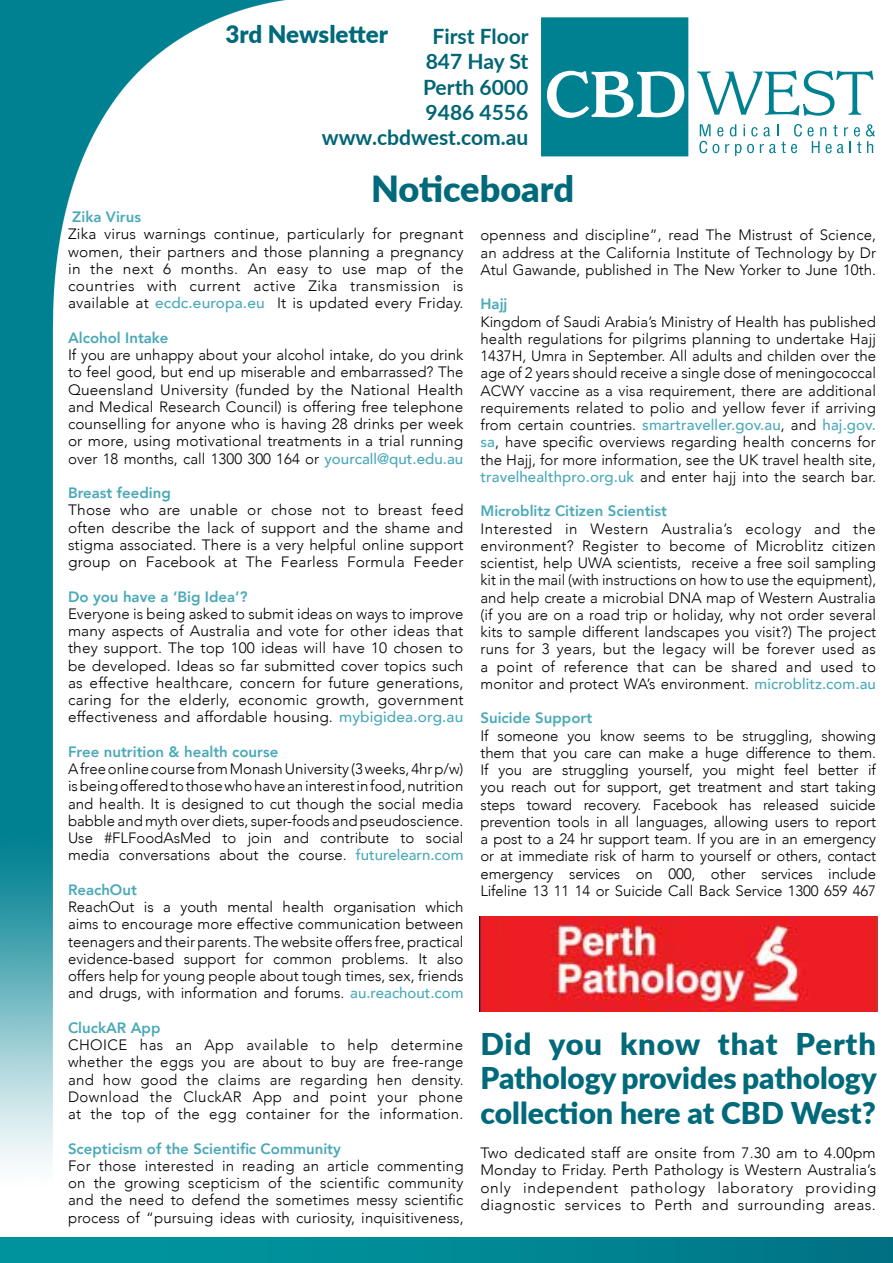
<style>
.page{position:relative;width:893px;height:1263px;background:#fff}
.page>*{position:absolute;margin:0;border:0;box-sizing:border-box;transform-origin:0 0}
.t1{font:900 36px "Lato";letter-spacing:-.005em;color:#006a7a}
.t2{font:900 30px/34.5px "Lato";color:#006a7a;text-align:justify}
.t3{font:900 24.15px "Lato";letter-spacing:-.005em;color:#006a7a}
.t4{font:700 21px/25.2px "Lato";color:#006575;text-align:right}
.t5{font:300 15px/17.2px "Avenir";letter-spacing:.005em;color:#000;text-align:justify}
.t6{font:800 15px "Avenir";color:#4aa9b8}
.s1{font-weight:500;color:#4aa9b8}
</style>
<div class="page">
<div style="left:0;top:1237px;width:893px;height:26px;background:linear-gradient(to right,#009aa2,#007587)"></div>
<svg style="left:541px;top:17px;width:147px;height:139px;background:#2191a0"></svg>
<svg style="left:697px;top:70px;width:176px;height:46px"></svg>
<svg style="left:699px;top:124px;width:176px;height:32px"></svg>
<img style="left:0;top:0;width:287px;height:1166px">
<img style="left:480px;top:916px;width:397px;height:95px">
<h3 class="t3" style="left:225px;top:16px;width:164px">3rd Newsletter</h3>
<h3 class="t4" style="left:322px;top:23px;width:209px">First Floor<br>847 Hay St<br>Perth 6000<br>9486 4556 www.cbdwest.com.au</h3>
<h1 class="t1" style="left:371px;top:162px;width:204px">Noticeboard</h1>
<p class="t6" style="left:72px;top:205px;width:70px">Zika Virus</p>
<p class="t5" style="left:68px;top:226px;width:397px">Zika virus warnings continue, particularly for pregnant women, their partners and those planning a pregnancy in the next 6 months. An easy to use map of the countries with current active Zika transmission is available at <span class="s1">ecdc.europa.eu</span> It is updated every Friday.</p>
<p class="t6" style="left:68px;top:326px;width:102px">Alcohol Intake</p>
<p class="t5" style="left:68px;top:346px;width:397px">If you are unhappy about your alcohol intake, do you drink to feel good, but end up miserable and embarrassed? The Queensland University (funded by the National Health and Medical Research Council) is offering free telephone counselling for anyone who is having 28 drinks per week or more, using motivational treatments in a trial running over 18 months, call 1300 300 164 or <span class="s1">yourcall@qut.edu.au</span></p>
<p class="t6" style="left:68px;top:481px;width:104px">Breast feeding</p>
<p class="t5" style="left:68px;top:502px;width:397px">Those who are unable or chose not to breast feed often describe the lack of support and the shame and stigma associated. There is a very helpful online support group on Facebook at The Fearless Formula Feeder</p>
<p class="t6" style="left:68px;top:585px;width:181px">Do you have a ‘Big Idea’?</p>
<p class="t5" style="left:68px;top:605px;width:397px">Everyone is being asked to submit ideas on ways to improve many aspects of Australia and vote for other ideas that they support. The top 100 ideas will have 10 chosen to be developed. Ideas so far submitted cover topics such as effective healthcare, concern for future generations, caring for the elderly, economic growth, government effectiveness and affordable housing. <span class="s1">mybigidea.org.au</span></p>
<p class="t6" style="left:68px;top:740px;width:212px">Free nutrition &amp; health course</p>
<p class="t5" style="left:68px;top:760px;width:397px">A free online course from Monash University (3 weeks, 4hr p/w) is being offered to those who have an interest in food, nutrition and health. It is designed to cut though the social media babble and myth over diets, super-foods and pseudoscience.<br>Use #FLFoodAsMed to join and contribute to social media conversations about the course. <span class="s1">futurelearn.com</span></p>
<p class="t6" style="left:68px;top:878px;width:70px">ReachOut</p>
<p class="t5" style="left:68px;top:898px;width:397px">ReachOut is a youth mental health organisation which aims to encourage more effective communication between teenagers and their parents. The website offers free, practical evidence-based support for common problems. It also offers help for young people about tough times, sex, friends and drugs, with information and forums. <span class="s1">au.reachout.com</span></p>
<p class="t6" style="left:68px;top:1016px;width:94px">CluckAR App</p>
<p class="t5" style="left:68px;top:1036px;width:397px">CHOICE has an App available to help determine whether the eggs you are about to buy are free-range and how good the claims are regarding hen density.<br>Download the CluckAR App and point your phone at the top of the egg container for the information.</p>
<p class="t6" style="left:68px;top:1137px;width:274px">Scepticism of the Scientific Community</p>
<p class="t5" style="left:68px;top:1157px;width:397px">For those interested in reading an article commenting on the growing scepticism of the scientific community and the need to defend the sometimes messy scientific process of “pursuing ideas with curiosity, inquisitiveness,</p>
<p class="t5" style="left:480px;top:227px;width:397px">openness and discipline”, read The Mistrust of Science, an address at the California Institute of Technology by Dr Atul Gawande, published in The New Yorker to June 10th.</p>
<p class="t6" style="left:480px;top:292px;width:28px">Hajj</p>
<p class="t5" style="left:480px;top:313px;width:397px">Kingdom of Saudi Arabia’s Ministry of Health has published health regulations for pilgrims planning to undertake Hajj 1437H, Umra in September. All adults and childen over the age of 2 years should receive a single dose of meningococcal ACWY vaccine as a visa requirement, there are additional requirements related to polio and yellow fever if arriving from certain countries. <span class="s1">smartraveller.gov.au</span>, and <span class="s1">haj.gov. sa</span>, have specific overviews regarding health concerns for the Hajj, for more information, see the UK travel health site, <span class="s1">travelhealthpro.org.uk</span> and enter hajj into the search bar.</p>
<p class="t6" style="left:480px;top:499px;width:188px">Microblitz Citizen Scientist</p>
<p class="t5" style="left:480px;top:520px;width:397px">Interested in Western Australia’s ecology and the environment? Register to become of Microblitz citizen scientist, help UWA scientists, receive a free soil sampling kit in the mail (with instructions on how to use the equipment), and help create a microbial DNA map of Western Australia (if you are on a road trip or holiday, why not order several kits to sample different landscapes you visit?) The project runs for 3 years, but the legacy will be forever used as a point of reference that can be shared and used to monitor and protect WA’s environment. <span class="s1">microblitz.com.au</span></p>
<p class="t6" style="left:480px;top:706px;width:113px">Suicide Support</p>
<p class="t5" style="left:480px;top:727px;width:397px">If someone you know seems to be struggling, showing them that you care can make a huge difference to them.<br>If you are struggling yourself, you might feel better if you reach out for support, get treatment and start taking steps toward recovery. Facebook has released suicide prevention tools in all languages, allowing users to report a post to a 24 hr support team. If you are in an emergency or at immediate risk of harm to yourself or others, contact emergency services on 000, other services include Lifeline 13 11 14 or Suicide Call Back Service 1300 659 467</p>
<h2 class="t2" style="left:480px;top:1025px;width:398px">Did you know that Perth Pathology provides pathology collection here at CBD West?</h2>
<p class="t5" style="left:480px;top:1144px;width:397px">Two dedicated staff are onsite from 7.30 am to 4.00pm Monday to Friday. Perth Pathology is Western Australia’s only independent pathology laboratory providing diagnostic services to Perth and surrounding areas.</p>
</div>
